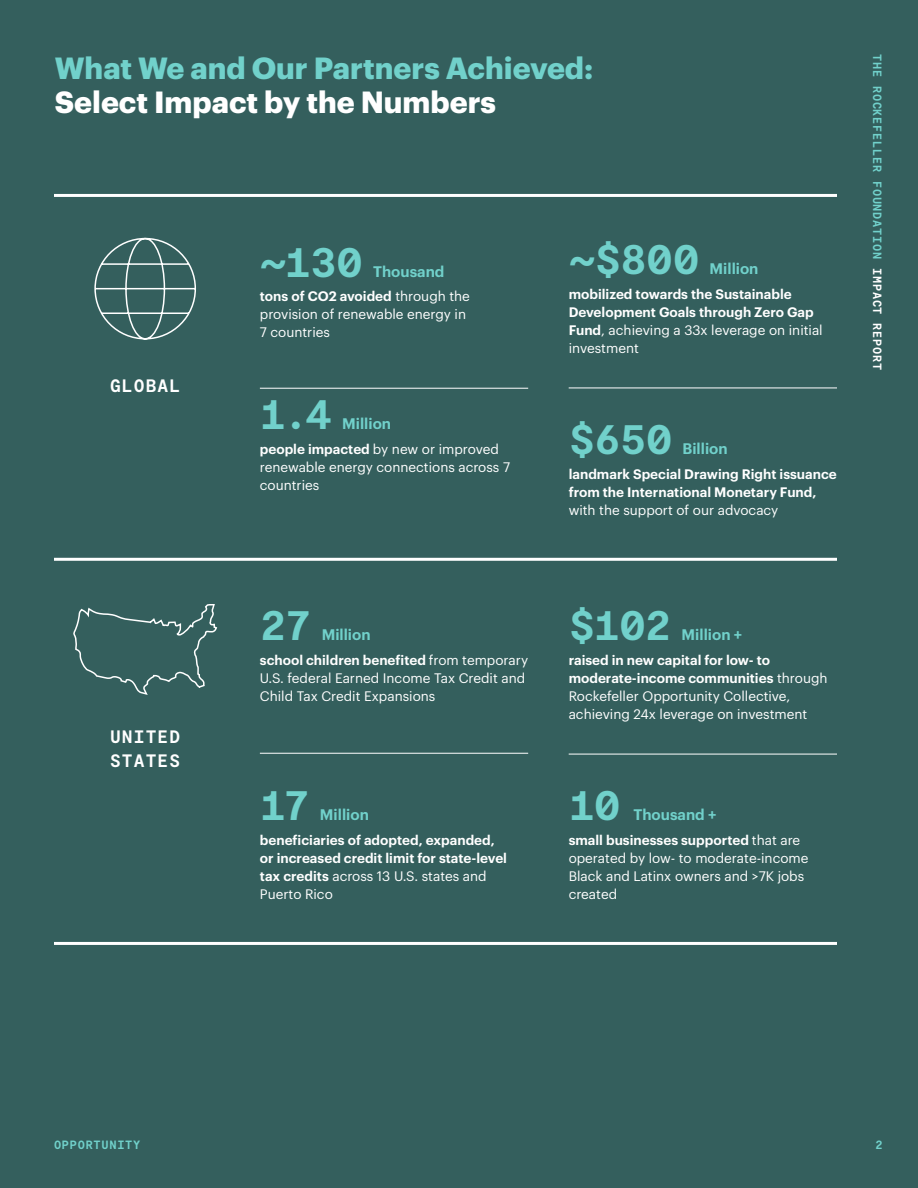
<style>
.page{position:relative;width:918px;height:1188px;background:#345f5d}
.page>*{position:absolute;margin:0;border:0;box-sizing:border-box;transform-origin:0 0}
.t1{font:45px "Moderat Mono Bold";letter-spacing:-.035em;color:#71d1cb}
.t2{font:700 30px "Graphik";color:#71d1cb}
.t3{font:700 30px "Graphik";color:#fff}
.t4{font:18px/23.2px "Moderat Mono Bold";letter-spacing:.06em;color:#fff}
.t5{font:600 15px "Graphik";color:#71d1cb}
.t6{font:13.5px/18px "Graphik";color:#fff}
.t7{font:600 13.5px/18px "Graphik";color:#fff}
.t8{font:12px "Moderat Mono Bold";letter-spacing:.06em;color:#71d1cb}
.s1{font-weight:600}
.s2{font-weight:400}
.s3{color:#fff}
</style>
<div class="page">
<hr style="left:54px;top:942px;width:783px;height:3px;background:#fff">
<svg style="left:73px;top:604px;width:145px;height:91px"></svg>
<svg style="left:94px;top:237px;width:102px;height:103px"></svg>
<hr style="left:260px;top:388px;width:268px;height:1px;background:#fff">
<hr style="left:569px;top:388px;width:268px;height:1px;background:#fff">
<hr style="left:569px;top:754px;width:268px;height:1px;background:#fff">
<hr style="left:54px;top:194px;width:783px;height:3px;background:#fff">
<hr style="left:54px;top:558px;width:783px;height:3px;background:#fff">
<hr style="left:260px;top:753px;width:268px;height:1px;background:#fff">
<h2 class="t2" style="left:55px;top:45px;width:540px">What We and Our Partners Achieved:</h2>
<h2 class="t3" style="left:55px;top:79px;width:443px">Select Impact by the Numbers</h2>
<h3 class="t4" style="left:110px;top:375px;width:72px">GLOBAL</h3>
<h3 class="t4" style="left:110px;top:726px;width:72px">UNITED<br>STATES</h3>
<h1 class="t1" style="left:260px;top:235px;width:105px">~130</h1>
<p class="t5" style="left:373px;top:260px;width:73px">Thousand</p>
<p class="t6" style="left:260px;top:286px;width:212px"><span class="s1">tons of CO2 avoided</span> through the provision of renewable energy in<br>7 countries</p>
<h1 class="t1" style="left:260px;top:387px;width:74px">1.4</h1>
<p class="t5" style="left:342px;top:412px;width:50px">Million</p>
<p class="t6" style="left:260px;top:439px;width:252px"><span class="s1">people impacted</span> by new or improved renewable energy connections across 7 countries</p>
<h1 class="t1" style="left:260px;top:598px;width:53px">27</h1>
<p class="t5" style="left:322px;top:623px;width:50px">Million</p>
<p class="t6" style="left:260px;top:650px;width:270px"><span class="s1">school children benefited</span> from temporary<br>U.S. federal Earned Income Tax Credit and<br>Child Tax Credit Expansions</p>
<h1 class="t1" style="left:260px;top:778px;width:52px">17</h1>
<p class="t5" style="left:320px;top:803px;width:50px">Million</p>
<p class="t7" style="left:260px;top:830px;width:249px">beneficiaries of adopted, expanded, or increased credit limit for state-level tax credits <span class="s2">across 13 U.S. states and<br>Puerto Rico</span></p>
<h1 class="t1" style="left:569px;top:232px;width:133px">~$800</h1>
<p class="t5" style="left:710px;top:257px;width:50px">Million</p>
<p class="t7" style="left:569px;top:284px;width:256px">mobilized towards the Sustainable<br>Development Goals through Zero Gap<br>Fund<span class="s2">, achieving a 33x leverage on initial investment</span></p>
<h1 class="t1" style="left:569px;top:412px;width:106px">$650</h1>
<p class="t5" style="left:683px;top:437px;width:47px">Billion</p>
<p class="t7" style="left:569px;top:464px;width:270px">landmark Special Drawing Right issuance from the International Monetary Fund,</p>
<p class="t6" style="left:569px;top:500px;width:211px">with the support of our advocacy</p>
<h1 class="t1" style="left:569px;top:598px;width:105px">$102</h1>
<p class="t5" style="left:682px;top:623px;width:62px">Million +</p>
<p class="t6" style="left:569px;top:650px;width:260px"><span class="s1">raised in new capital for low- to moderate-income communities</span> through Rockefeller Opportunity Collective, achieving 24x leverage on investment</p>
<h1 class="t1" style="left:569px;top:778px;width:54px">10</h1>
<p class="t5" style="left:633px;top:803px;width:84px">Thousand +</p>
<p class="t6" style="left:569px;top:830px;width:241px"><span class="s1">small businesses supported</span> that are operated by low- to moderate-income<br>Black and Latinx owners and &gt;7K jobs created</p>
<p class="t8" style="left:884px;top:54px;width:318px;rotate:90deg">THE ROCKEFELLER FOUNDATION <span class="s3">IMPACT REPORT</span></p>
<p class="t8" style="left:54px;top:1138px;width:88px">OPPORTUNITY</p>
<p class="t8" style="left:876px;top:1138px;width:9px">2</p>
</div>
